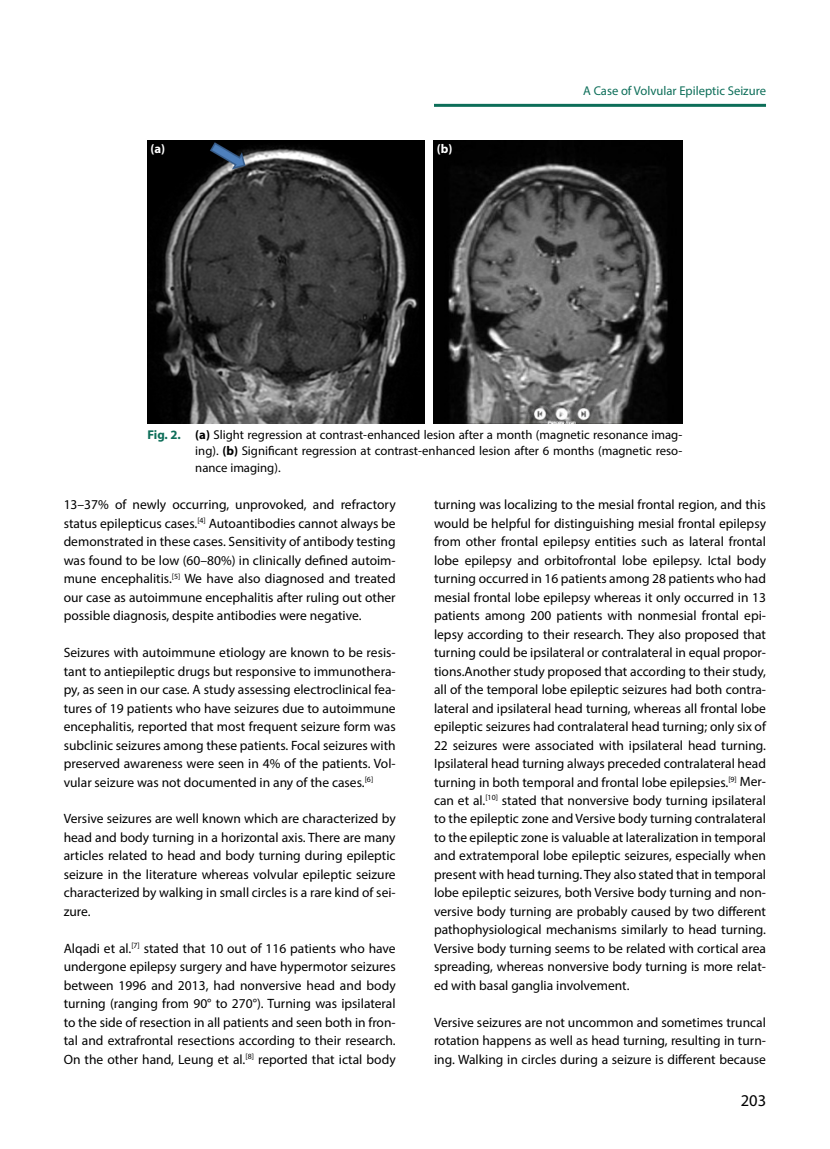
<style>
.page{position:relative;width:830px;height:1149px;background:#fff}
.page>*{position:absolute;margin:0;border:0;box-sizing:border-box;transform-origin:0 0}
.t1{font:16.5px "Myriad Pro";color:#000}
.t2{font:13.5px/18.5px "Myriad Pro";color:#000;text-align:justify}
.t3{font:12.75px/16.5px "Myriad Pro";color:#000;text-align:justify}
.t4{font:12.75px "Myriad Pro";color:#0d6e59}
.t5{font:700 12.75px "Myriad Pro";color:#fff}
.s1{font-weight:700;color:#0d6e59}
.s2{font-weight:700}
</style>
<div class="page">
<hr style="left:434px;top:104px;width:331px;height:3px;background:#0d6e59">
<img style="left:147px;top:140px;width:277px;height:283px">
<img style="left:433px;top:140px;width:249px;height:283px">
<p class="t5" style="left:150px;top:140px;width:16px">(a)</p>
<p class="t5" style="left:436px;top:140px;width:17px">(b)</p>
<p class="t4" style="left:583px;top:82px;width:184px">A Case of Volvular Epileptic Seizure</p>
<p class="t3" style="left:195px;top:426px;width:488px;text-indent:-48px"><span class="s1">Fig. 2.</span> <span class="s2">(a)</span> Slight regression at contrast-enhanced lesion after a month (magnetic resonance imag&shy;ing). <span class="s2">(b)</span> Significant regression at contrast-enhanced lesion after 6 months (magnetic reso&shy;nance imaging).</p>
<p class="t2" style="left:64px;top:495px;width:333px">13–37% of newly occurring, unprovoked, and refractory status epilepticus cases.<sup>[4]</sup> Autoantibodies cannot always be demonstrated in these cases. Sensitivity of antibody testing was found to be low (60–80%) in clinically defined autoim&shy;mune encephalitis.<sup>[5]</sup> We have also diagnosed and treated our case as autoimmune encephalitis after ruling out other possible diagnosis, despite antibodies were negative.</p>
<p class="t2" style="left:64px;top:643px;width:333px">Seizures with autoimmune etiology are known to be resis&shy;tant to antiepileptic drugs but responsive to immunothera&shy;py, as seen in our case. A study assessing electroclinical fea&shy;tures of 19 patients who have seizures due to autoimmune encephalitis, reported that most frequent seizure form was subclinic seizures among these patients. Focal seizures with preserved awareness were seen in 4% of the patients. Vol&shy;vular seizure was not documented in any of the cases.<sup>[6]</sup></p>
<p class="t2" style="left:64px;top:809px;width:333px">Versive seizures are well known which are characterized by head and body turning in a horizontal axis. There are many articles related to head and body turning during epileptic seizure in the literature whereas volvular epileptic seizure characterized by walking in small circles is a rare kind of sei&shy;zure.</p>
<p class="t2" style="left:64px;top:938px;width:333px">Alqadi et al.<sup>[7]</sup> stated that 10 out of 116 patients who have undergone epilepsy surgery and have hypermotor seizures between 1996 and 2013, had nonversive head and body turning (ranging from 90° to 270°). Turning was ipsilateral to the side of resection in all patients and seen both in fron&shy;tal and extrafrontal resections according to their research.<br>On the other hand, Leung et al.<sup>[8]</sup> reported that ictal body</p>
<p class="t2" style="left:434px;top:495px;width:333px">turning was localizing to the mesial frontal region, and this would be helpful for distinguishing mesial frontal epilepsy from other frontal epilepsy entities such as lateral frontal lobe epilepsy and orbitofrontal lobe epilepsy. Ictal body turning occurred in 16 patients among 28 patients who had mesial frontal lobe epilepsy whereas it only occurred in 13 patients among 200 patients with nonmesial frontal epi&shy;lepsy according to their research. They also proposed that turning could be ipsilateral or contralateral in equal propor&shy;tions.Another study proposed that according to their study, all of the temporal lobe epileptic seizures had both contra&shy;lateral and ipsilateral head turning, whereas all frontal lobe epileptic seizures had contralateral head turning; only six of 22 seizures were associated with ipsilateral head turning.<br>Ipsilateral head turning always preceded contralateral head turning in both temporal and frontal lobe epilepsies.<sup>[9]</sup> Mer&shy;can et al.<sup>[10]</sup> stated that nonversive body turning ipsilateral to the epileptic zone and Versive body turning contralateral to the epileptic zone is valuable at lateralization in temporal and extratemporal lobe epileptic seizures, especially when present with head turning. They also stated that in temporal lobe epileptic seizures, both Versive body turning and non&shy;versive body turning are probably caused by two different pathophysiological mechanisms similarly to head turning.<br>Versive body turning seems to be related with cortical area spreading, whereas nonversive body turning is more relat&shy;ed with basal ganglia involvement.</p>
<p class="t2" style="left:434px;top:1012px;width:333px">Versive seizures are not uncommon and sometimes truncal rotation happens as well as head turning, resulting in turn&shy;ing. Walking in circles during a seizure is different because</p>
<p class="t1" style="left:740px;top:1090px;width:27px">203</p>
</div>
